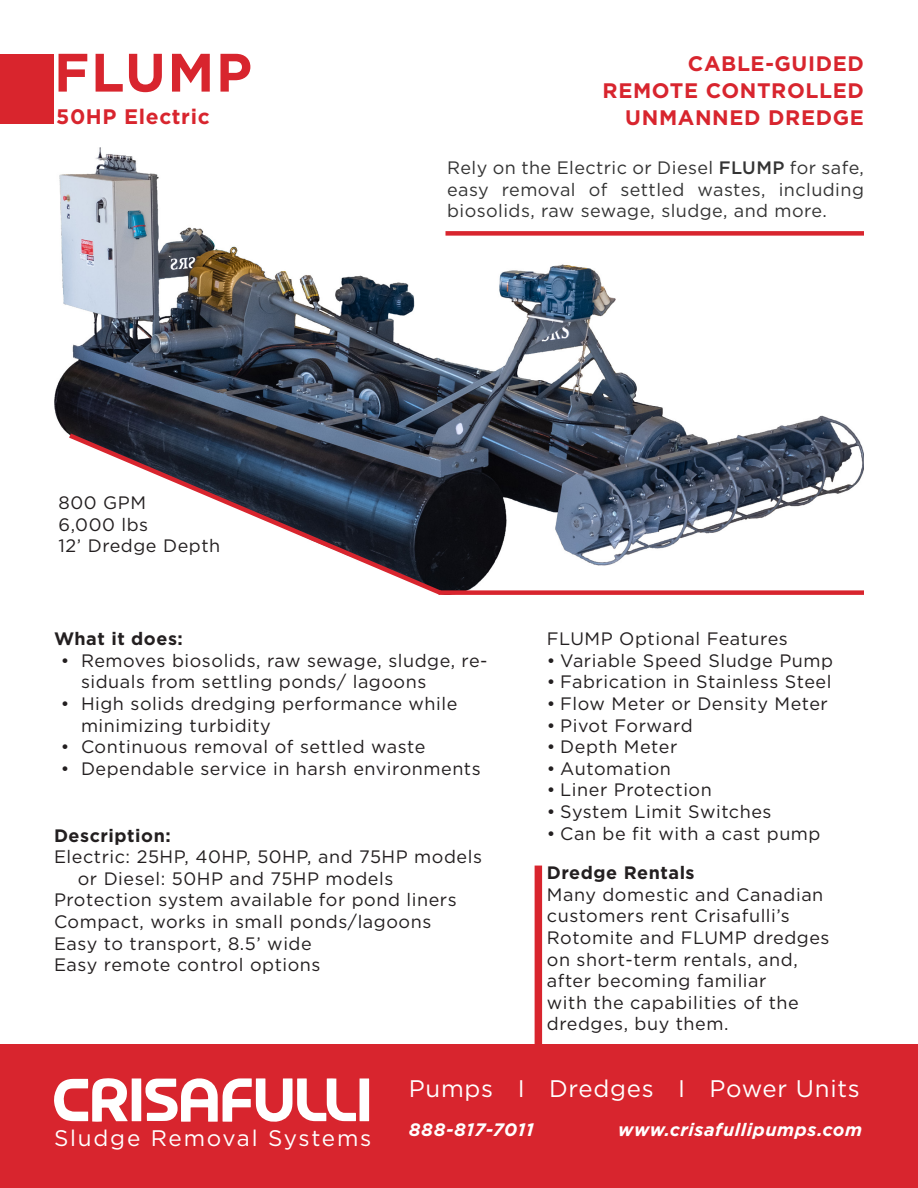
<style>
.page{position:relative;width:918px;height:1188px;background:#fff}
.page>*{position:absolute;margin:0;border:0;box-sizing:border-box;transform-origin:0 0}
.t1{font:700 54px "Gotham";letter-spacing:.03em;color:#d8252e}
.t2{font:24px "Gotham";letter-spacing:.03em;color:#fff}
.t3{font:22.5px "Gotham";letter-spacing:.08em;color:#fff}
.t4{font:700 21px "Gotham";letter-spacing:.03em;color:#d8252e}
.t5{font:18px/21.6px "Gotham";letter-spacing:.03em;color:#231f20}
.t6{font:18px/21.6px "Gotham";letter-spacing:.025em;color:#343434;text-align:justify}
.t7{font:700 18px "Gotham";letter-spacing:.03em;color:#231f20}
.t8{font:italic 700 18px "Gotham";letter-spacing:.03em;color:#fff}
.s1{font-weight:500}
</style>
<div class="page">
<img style="left:54px;top:148px;width:810px;height:442px">
<div style="left:439px;top:590px;width:425px;height:5px;background:#d8252e"></div>
<svg style="left:64px;top:430px;width:382px;height:165px"></svg>
<div style="left:535px;top:866px;width:7px;height:188px;background:#d8252e"></div>
<div style="left:0;top:1044px;width:918px;height:144px;background:#d8252e"></div>
<div style="left:446px;top:231px;width:418px;height:5px;background:#d8252e"></div>
<svg style="left:54px;top:1078px;width:315px;height:44px"></svg>
<div style="left:0;top:54px;width:54px;height:70px;background:#d9252d"></div>
<p class="t1" style="left:54px;top:37px;width:200px">FLUMP</p>
<p class="t4" style="left:688px;top:49px;width:178px">CABLE-GUIDED</p>
<p class="t4" style="left:603px;top:76px;width:263px">REMOTE CONTROLLED</p>
<p class="t4" style="left:56px;top:102px;width:155px">50HP Electric</p>
<p class="t4" style="left:625px;top:103px;width:240px">UNMANNED DREDGE</p>
<p class="t5" style="left:59px;top:491px;width:89px">800 GPM</p>
<p class="t5" style="left:59px;top:513px;width:91px">6,000 lbs</p>
<p class="t5" style="left:59px;top:535px;width:163px">12’ Dredge Depth</p>
<p class="t6" style="left:447px;top:157px;width:418px">Rely on the Electric or Diesel <span class="s1">FLUMP</span> for safe, easy removal of settled wastes, including biosolids, raw sewage, sludge, and more.</p>
<p class="t7" style="left:54px;top:627px;width:130px">What it does:</p>
<p class="t5" style="left:81px;top:649px;width:408px;text-indent:-20px">• Removes biosolids, raw sewage, sludge, re&shy;siduals from settling ponds/ lagoons</p>
<p class="t5" style="left:81px;top:692px;width:378px;text-indent:-20px">• High solids dredging performance while minimizing turbidity</p>
<p class="t5" style="left:61px;top:736px;width:366px">• Continuous removal of settled waste</p>
<p class="t5" style="left:61px;top:757px;width:421px">• Dependable service in harsh environments</p>
<p class="t7" style="left:54px;top:823px;width:118px">Description:</p>
<p class="t5" style="left:78px;top:846px;width:406px;text-indent:-24px">Electric: 25HP, 40HP, 50HP, and 75HP models or Diesel: 50HP and 75HP models</p>
<p class="t5" style="left:54px;top:889px;width:404px">Protection system available for pond liners<br>Compact, works in small ponds/lagoons</p>
<p class="t5" style="left:54px;top:932px;width:259px">Easy to transport, 8.5’ wide</p>
<p class="t5" style="left:54px;top:954px;width:268px">Easy remote control options</p>
<p class="t5" style="left:547px;top:628px;width:243px">FLUMP Optional Features</p>
<p class="t5" style="left:547px;top:649px;width:288px">• Variable Speed Sludge Pump</p>
<p class="t5" style="left:547px;top:671px;width:286px">• Fabrication in Stainless Steel</p>
<p class="t5" style="left:547px;top:692px;width:283px">• Flow Meter or Density Meter</p>
<p class="t5" style="left:547px;top:714px;width:147px">• Pivot Forward</p>
<p class="t5" style="left:547px;top:736px;width:132px">• Depth Meter</p>
<p class="t5" style="left:547px;top:757px;width:126px">• Automation</p>
<p class="t5" style="left:547px;top:779px;width:167px">• Liner Protection</p>
<p class="t5" style="left:547px;top:800px;width:226px">• System Limit Switches</p>
<p class="t5" style="left:547px;top:822px;width:275px">• Can be fit with a cast pump</p>
<p class="t7" style="left:547px;top:861px;width:149px">Dredge Rentals</p>
<p class="t5" style="left:547px;top:883px;width:284px">Many domestic and Canadian customers rent Crisafulli’s<br>Rotomite and FLUMP dredges on short-term rentals, and, after becoming familiar<br>with the capabilities of the dredges, buy them.</p>
<p class="t3" style="left:54px;top:1124px;width:319px">Sludge Removal Systems</p>
<p class="t2" style="left:409px;top:1073px;width:452px">Pumps I Dredges I Power Units</p>
<p class="t8" style="left:409px;top:1118px;width:127px">888-817-7011</p>
<p class="t8" style="left:618px;top:1118px;width:245px">www.crisafullipumps.com</p>
</div>
